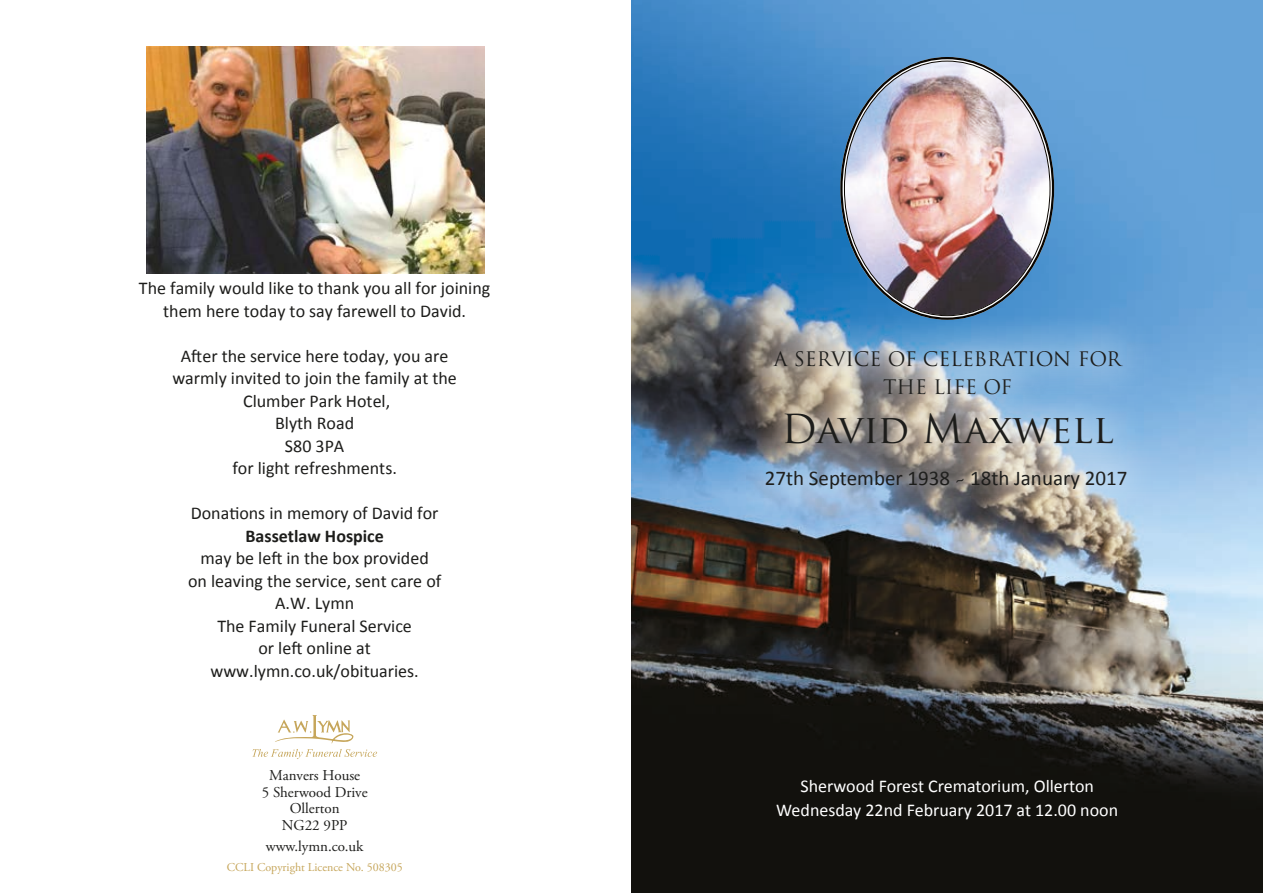
<style>
.page{position:relative;width:1263px;height:893px;background:#fff}
.page>*{position:absolute;margin:0;border:0;box-sizing:border-box;transform-origin:0 0}
.t1{font:39px "Trajan Pro";color:#1d1d1b}
.t2{font:21px "Calibri";color:#1d1d1b}
.t3{font:19.5px/28.5px "Trajan Pro";color:#1d1d1b;text-align:center}
.t4{font:18px/22.5px "Calibri";color:#1d1d1b;text-align:center}
.t5{font:18px/24px "Calibri";color:#fff;text-align:center}
.t6{font:700 18px "Calibri";color:#1d1d1b}
.t7{font:15px/16.5px "Adobe Garamond Pro";color:#1d1d1b;text-align:center}
.t8{font:12px "Adobe Garamond Pro";color:#c6a65b}
.s1{font-family:"Adobe Garamond Pro"}
</style>
<div class="page">
<img style="left:631px;top:0;width:632px;height:893px">
<svg style="left:738px;top:311px;width:419px;height:121px;background:#7ba1c1"></svg>
<img style="left:729px;top:432px;width:433px;height:93px">
<svg style="left:749px;top:376px;width:400px;height:107px;background:#9ba6af"></svg>
<img style="left:842px;top:59px;width:210px;height:259px">
<svg style="left:252px;top:715px;width:125px;height:44px"></svg>
<img style="left:147px;top:47px;width:338px;height:226px">
<p class="t4" style="left:139px;top:277px;width:353px">The family would like to thank you all for joining them here today to say farewell to David.</p>
<p class="t4" style="left:172px;top:345px;width:286px">After the service here today, you are warmly invited to join the family at the<br>Clumber Park Hotel,<br>Blyth Road<br>S80 3PA<br>for light refreshments.</p>
<p class="t4" style="left:191px;top:502px;width:249px">Donations in memory of David for</p>
<p class="t6" style="left:245px;top:524px;width:140px">Bassetlaw Hospice</p>
<p class="t4" style="left:188px;top:547px;width:255px">may be left in the box provided<br>on leaving the service, sent care of<br>A.W. Lymn<br>The Family Funeral Service<br>or left online at www.lymn.co.uk/obituaries.</p>
<p class="t7" style="left:262px;top:768px;width:107px">Manvers House<br>5 Sherwood Drive<br>Ollerton<br>NG22 9PP</p>
<p class="t7" style="left:266px;top:838px;width:99px">www.lymn.co.uk</p>
<p class="t8" style="left:227px;top:860px;width:178px">CCLI Copyright Licence No. 508305</p>
<p class="t3" style="left:774px;top:344px;width:349px">A SERVICE OF CELEBRATION FOR<br>THE LIFE OF</p>
<h1 class="t1" style="left:781px;top:404px;width:334px">David Maxwell</h1>
<p class="t2" style="left:765px;top:464px;width:364px">27th September 1938 <span class="s1">~</span> 18th January 2017</p>
<p class="t5" style="left:776px;top:774px;width:343px">Sherwood Forest Crematorium, Ollerton<br>Wednesday 22nd February 2017 at 12.00 noon</p>
</div>
